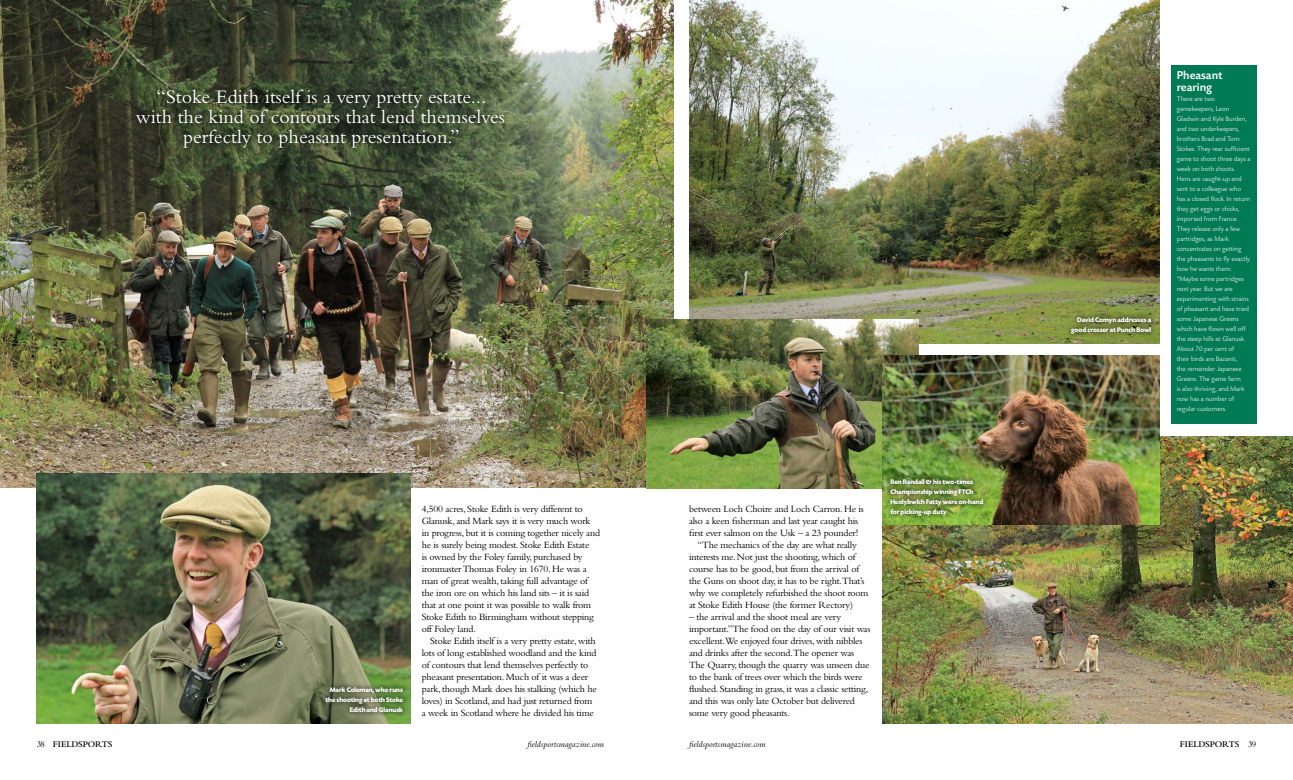
<style>
.page{position:relative;width:1293px;height:780px;background:#fff}
.page>*{position:absolute;margin:0;border:0;box-sizing:border-box;transform-origin:0 0}
.t1{font:20px/20px "Bembo";color:#fff;text-align:center}
.t2{font:500 12px/11.5px "Today SB";letter-spacing:-.005em;color:#fff}
.t3{font:10px/12px "Bembo";letter-spacing:-.02em;color:#000}
.t4{font:italic 9px "Bembo";color:#000}
.t5{font:9px "Bembo Semibold Os F";letter-spacing:-.005em;color:#000}
.t6{font:300 7px/10px "Today SB";color:#fff}
.t7{font:700 7px/10px "Today SH";color:#fff;text-align:right}
.s1{font-family:"Bembo"}
</style>
<div class="page">
<img style="left:0;top:0;width:673px;height:487px">
<img style="left:689px;top:0;width:470px;height:343px">
<img style="left:882px;top:437px;width:411px;height:286px">
<img style="left:646px;top:319px;width:272px;height:169px">
<img style="left:37px;top:474px;width:374px;height:249px">
<div style="left:1171px;top:65px;width:85px;height:358px;background:#007a52"></div>
<svg style="left:132px;top:84px;width:378px;height:69px;background:#3a462e"></svg>
<img style="left:882px;top:355px;width:277px;height:169px">
<svg style="left:885px;top:473px;width:103px;height:47px;background:#6b8c35"></svg>
<svg style="left:1066px;top:311px;width:90px;height:27px;background:#6e7c37"></svg>
<svg style="left:320px;top:681px;width:88px;height:36px;background:#637549"></svg>
<h1 class="t1" style="left:136px;top:86px;width:370px">“Stoke Edith itself is a very pretty estate... with the kind of contours that lend themselves perfectly to pheasant presentation.”</h1>
<p class="t7" style="left:325px;top:685px;width:79px">Mark Coleman, who runs the shooting at both Stoke<br>Edith and Glanusk</p>
<p class="t3" style="left:422px;top:502px;width:180px">4,500 acres, Stoke Edith is very different to Glanusk, and Mark says it is very much work in progress, but it is coming together nicely and he is surely being modest. Stoke Edith Estate<br>is owned by the Foley family, purchased by ironmaster Thomas Foley in 1670. He was a man of great wealth, taking full advantage of the iron ore on which his land sits – it is said that at one point it was possible to walk from Stoke Edith to Birmingham without stepping off Foley land.</p>
<p class="t3" style="left:422px;top:634px;width:177px;text-indent:8px">Stoke Edith itself is a very pretty estate, with lots of long established woodland and the kind of contours that lend themselves perfectly to pheasant presentation. Much of it was a deer park, though Mark does his stalking (which he loves) in Scotland, and had just returned from a week in Scotland where he divided his time</p>
<p class="t3" style="left:689px;top:502px;width:176px">between Loch Choire and Loch Carron. He is</p>
<p class="t3" style="left:689px;top:514px;width:171px">also a keen fisherman and last year caught his</p>
<p class="t3" style="left:689px;top:526px;width:171px">first ever salmon on the Usk – a 23 pounder!</p>
<p class="t3" style="left:697px;top:538px;width:161px">“The mechanics of the day are what really</p>
<p class="t3" style="left:689px;top:550px;width:168px">interests me. Not just the shooting, which of</p>
<p class="t3" style="left:689px;top:562px;width:172px">course has to be good, but from the arrival of</p>
<p class="t3" style="left:689px;top:574px;width:177px">the Guns on shoot day, it has to be right.That’s</p>
<p class="t3" style="left:689px;top:586px;width:181px">why we completely refurbished the shoot room</p>
<p class="t3" style="left:689px;top:598px;width:166px">at Stoke Edith House (the former Rectory)</p>
<p class="t3" style="left:689px;top:610px;width:183px">– the arrival and the shoot meal are very important.” The food on the day of our visit was excellent.We enjoyed four drives, with nibbles and drinks after the second.The opener was The Quarry, though the quarry was unseen due to the bank of trees over which the birds were flushed. Standing in grass, it was a classic setting, and this was only late October but delivered some very good pheasants.</p>
<p class="t7" style="left:890px;top:476px;width:94px;text-align:left">Ben Randall &amp; his two-times<br>Championship winning FTCh<br>Heolybwlch Fatty were on-hand for picking-up duty</p>
<p class="t7" style="left:1071px;top:314px;width:81px">David Comyn addresses a good crosser at Punch Bowl</p>
<p class="t2" style="left:1176px;top:70px;width:47px">Pheasant rearing</p>
<p class="t6" style="left:1176px;top:94px;width:75px">There are two gamekeepers, Leon<br>Gladwin and Kyle Burden, and two underkeepers, brothers Brad and Tom<br>Stokes. They rear sufficient game to shoot three days a week on both shoots.<br>Hens are caught-up and sent to a colleague who has a closed flock. In return they get eggs or chicks, imported from France.<br>They release only a few partridges, as Mark concentrates on getting the pheasants to fly exactly how he wants them. “Maybe some partridges next year. But we are experimenting with strains of pheasant and have tried some Japanese Greens which have flown well off the steep hills at Glanusk.<br>About 70 per cent of<br>their birds are Bazanti,<br>the remainder Japanese<br>Greens. The game farm<br>is also thriving, and Mark now has a number of regular customers.</p>
<p class="t5" style="left:37px;top:739px;width:77px"><span class="s1">38</span> FIELDSPORTS</p>
<p class="t4" style="left:527px;top:739px;width:78px">fieldsportsmagazine.com</p>
<p class="t4" style="left:689px;top:739px;width:78px">fieldsportsmagazine.com</p>
<p class="t5" style="left:1180px;top:739px;width:78px">FIELDSPORTS <span class="s1">39</span></p>
</div>
